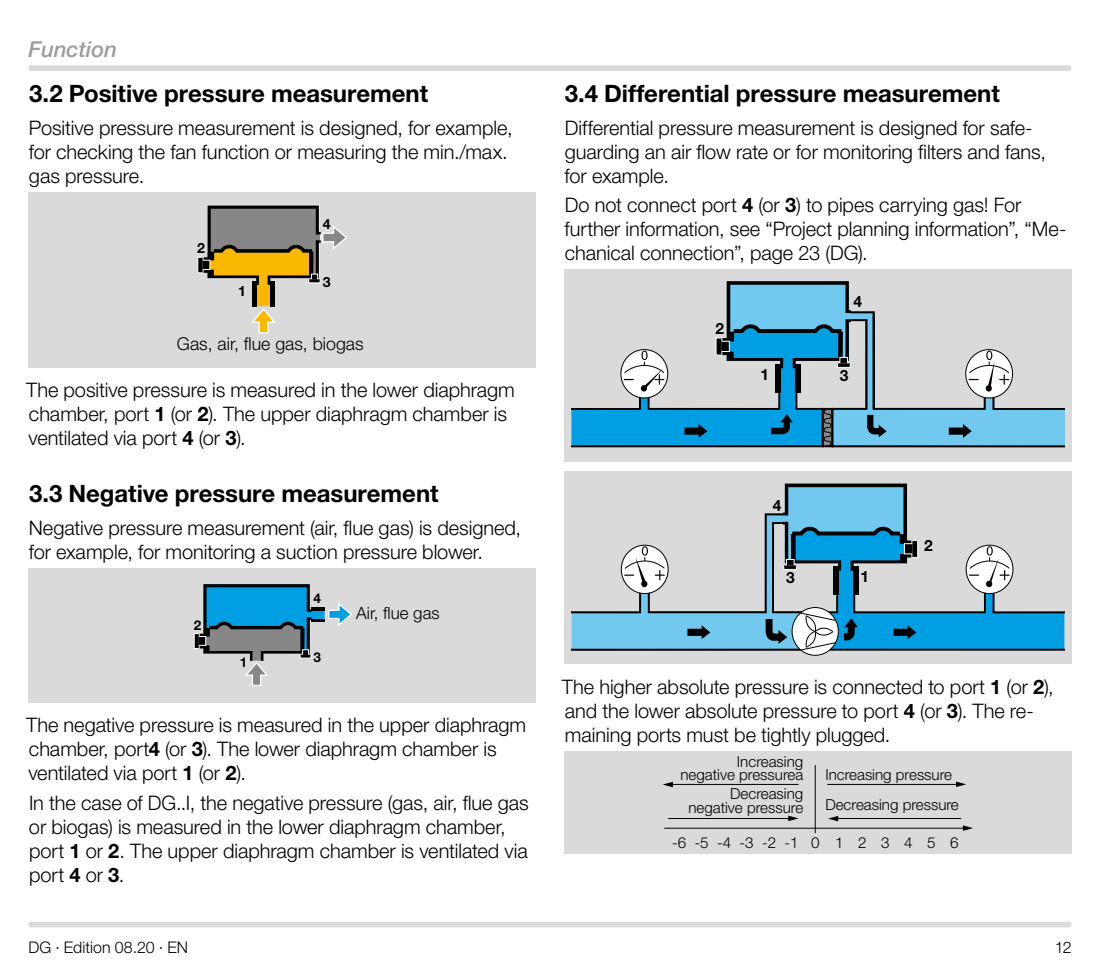
<style>
.page{position:relative;width:1100px;height:970px;background:#fff}
.page>*{position:absolute;margin:0;border:0;box-sizing:border-box;transform-origin:0 0}
.t1{font:700 24px "Helvetica Neue LT Pro";color:#000}
.t2{font:italic 500 22px "Helvetica Neue LT Pro";color:#9d9d9c}
.t3{font:300 20px/24px "Helvetica Neue LT Pro";letter-spacing:-.005em;color:#000}
.t4{font:300 17.8px "Helvetica Neue LT Pro";color:#000}
.t5{font:300 17px "Helvetica Neue LT Pro";color:#000}
.t6{font:300 16px "Helvetica Neue LT Pro";letter-spacing:.005em;color:#000}
.t7{font:700 15.6px "Helvetica Neue LT Pro";color:#000}
.t8{font:300 15.2px/13.2px "Helvetica Neue LT Pro";color:#000;text-align:right}
.t9{font:700 14.2px "Helvetica Neue LT Pro";color:#000}
.t10{font:700 13.6px "Helvetica Neue LT Pro";color:#000}
.s1{font-weight:700}
</style>
<div class="page">
<div style="left:31px;top:921px;width:1038px;height:6px;background:#dadada"></div>
<div style="left:31px;top:65px;width:1038px;height:6px;background:#dadada"></div>
<div style="left:28px;top:192px;width:508px;height:175px;background:#dadada"></div>
<svg style="left:197px;top:257px;width:6px;height:16px"></svg>
<div style="left:256px;top:285px;width:14px;height:21px;background:#fbb800"></div>
<div style="left:252px;top:281px;width:5px;height:25px;background:#000"></div>
<div style="left:270px;top:281px;width:5px;height:25px;background:#000"></div>
<svg style="left:204px;top:205px;width:143px;height:80px"></svg>
<svg style="left:251px;top:308px;width:25px;height:26px"></svg>
<div style="left:28px;top:568px;width:508px;height:134px;background:#dadada"></div>
<div style="left:310px;top:610px;width:15px;height:9px;background:#009fe3"></div>
<svg style="left:328px;top:603px;width:24px;height:23px"></svg>
<svg style="left:194px;top:633px;width:5px;height:16px"></svg>
<svg style="left:200px;top:584px;width:112px;height:102px"></svg>
<hr style="left:311px;top:619px;width:14px;height:3px;background:#000">
<hr style="left:311px;top:607px;width:14px;height:3px;background:#000">
<div style="left:564px;top:269px;width:507px;height:193px;background:#dadada"></div>
<svg style="left:571px;top:281px;width:493px;height:167px"></svg>
<div style="left:780px;top:368px;width:16px;height:23px;background:#009fe3"></div>
<div style="left:775px;top:364px;width:5px;height:28px;background:#000"></div>
<div style="left:795px;top:364px;width:5px;height:28px;background:#000"></div>
<div style="left:839px;top:357px;width:9px;height:7px;background:#000;border:1px solid #fff"></div>
<svg style="left:837px;top:363px;width:14px;height:5px"></svg>
<div style="left:564px;top:471px;width:507px;height:193px;background:#dadada"></div>
<svg style="left:792px;top:607px;width:46px;height:48px"></svg>
<svg style="left:571px;top:483px;width:493px;height:168px"></svg>
<div style="left:838px;top:570px;width:15px;height:24px;background:#009fe3"></div>
<div style="left:853px;top:566px;width:5px;height:28px;background:#000"></div>
<div style="left:833px;top:566px;width:5px;height:28px;background:#000"></div>
<div style="left:786px;top:559px;width:8px;height:7px;background:#000;border:1px solid #fff"></div>
<svg style="left:783px;top:565px;width:14px;height:5px"></svg>
<div style="left:564px;top:751px;width:507px;height:102px;background:#dadada"></div>
<hr style="left:664px;top:827px;width:301px;height:1px;background:#000">
<svg style="left:963px;top:825px;width:10px;height:5px"></svg>
<hr style="left:668px;top:818px;width:122px;height:1px;background:#000">
<svg style="left:788px;top:815px;width:10px;height:6px"></svg>
<hr style="left:836px;top:818px;width:125px;height:1px;background:#000">
<svg style="left:828px;top:816px;width:10px;height:5px"></svg>
<hr style="left:671px;top:784px;width:127px;height:1px;background:#000">
<svg style="left:663px;top:781px;width:10px;height:6px"></svg>
<hr style="left:827px;top:784px;width:131px;height:1px;background:#000">
<svg style="left:956px;top:781px;width:10px;height:6px"></svg>
<hr style="left:815px;top:765px;width:1px;height:68px;background:#000">
<p class="t2" style="left:28px;top:36px;width:90px">Function</p>
<p class="t1" style="left:29px;top:79px;width:401px">3.2 Positive pressure measurement</p>
<p class="t3" style="left:29px;top:115px;width:485px">Positive pressure measurement is designed, for example, for checking the fan function or measuring the min./max. gas pressure.</p>
<p class="t9" style="left:323px;top:215px;width:9px">4</p>
<p class="t9" style="left:197px;top:239px;width:9px">2</p>
<p class="t9" style="left:238px;top:282px;width:9px">1</p>
<p class="t9" style="left:323px;top:273px;width:9px">3</p>
<p class="t4" style="left:177px;top:333px;width:188px">Gas, air, flue gas, biogas</p>
<p class="t3" style="left:26px;top:378px;width:490px">The positive pressure is measured in the lower diaphragm chamber, port <span class="s1">1</span> (or <span class="s1">2</span>). The upper diaphragm chamber is ventilated via port <span class="s1">4</span> (or <span class="s1">3</span>).</p>
<p class="t1" style="left:29px;top:479px;width:411px">3.3 Negative pressure measurement</p>
<p class="t3" style="left:29px;top:515px;width:494px">Negative pressure measurement (air, flue gas) is designed, for example, for monitoring a suction pressure blower.</p>
<p class="t10" style="left:314px;top:589px;width:9px">4</p>
<p class="t10" style="left:194px;top:616px;width:9px">2</p>
<p class="t10" style="left:240px;top:653px;width:9px">1</p>
<p class="t10" style="left:314px;top:648px;width:9px">3</p>
<p class="t5" style="left:356px;top:602px;width:85px">Air, flue gas</p>
<p class="t3" style="left:26px;top:712px;width:502px">The negative pressure is measured in the upper diaphragm chamber, port<span class="s1">4</span> (or <span class="s1">3</span>). The lower diaphragm chamber is ventilated via port <span class="s1">1</span> (or <span class="s1">2</span>).</p>
<p class="t3" style="left:29px;top:790px;width:501px">In the case of DG..I, the negative pressure (gas, air, flue gas or biogas) is measured in the lower diaphragm chamber, port <span class="s1">1</span> or <span class="s1">2</span>. The upper diaphragm chamber is ventilated via port <span class="s1">4</span> or <span class="s1">3</span>.</p>
<p class="t1" style="left:565px;top:79px;width:436px">3.4 Differential pressure measurement</p>
<p class="t3" style="left:565px;top:115px;width:483px">Differential pressure measurement is designed for safe&shy;guarding an air flow rate or for monitoring filters and fans, for example.</p>
<p class="t3" style="left:565px;top:193px;width:503px">Do not connect port <span class="s1">4</span> (or <span class="s1">3</span>) to pipes carrying gas! For further information, see “Project planning information”, “Me&shy;chanical connection”, page 23 (DG).</p>
<p class="t7" style="left:853px;top:291px;width:10px">4</p>
<p class="t7" style="left:715px;top:318px;width:10px">2</p>
<p class="t7" style="left:760px;top:365px;width:10px">1</p>
<p class="t7" style="left:840px;top:365px;width:10px">3</p>
<p class="t7" style="left:773px;top:495px;width:10px">4</p>
<p class="t7" style="left:786px;top:568px;width:10px">3</p>
<p class="t7" style="left:860px;top:566px;width:10px">1</p>
<p class="t7" style="left:924px;top:535px;width:10px">2</p>
<p class="t3" style="left:562px;top:674px;width:493px">The higher absolute pressure is connected to port <span class="s1">1</span> (or <span class="s1">2</span>), and the lower absolute pressure to port <span class="s1">4</span> (or <span class="s1">3</span>). The re&shy;maining ports must be tightly plugged.</p>
<p class="t8" style="left:680px;top:754px;width:124px">Increasing negative pressurea</p>
<p class="t8" style="left:688px;top:787px;width:116px">Decreasing negative pressure</p>
<p class="t8" style="left:825px;top:759px;width:135px;line-height:30.4px;text-align:left">Increasing pressure<br>Decreasing pressure</p>
<p class="t8" style="left:672px;top:835px;width:288px">-6 -5 -4 -3 -2 -1 0 1 2 3 4 5 6</p>
<p class="t6" style="left:28px;top:937px;width:161px">DG · Edition 08.20 · EN</p>
<p class="t6" style="left:1055px;top:937px;width:18px">12</p>
</div>
